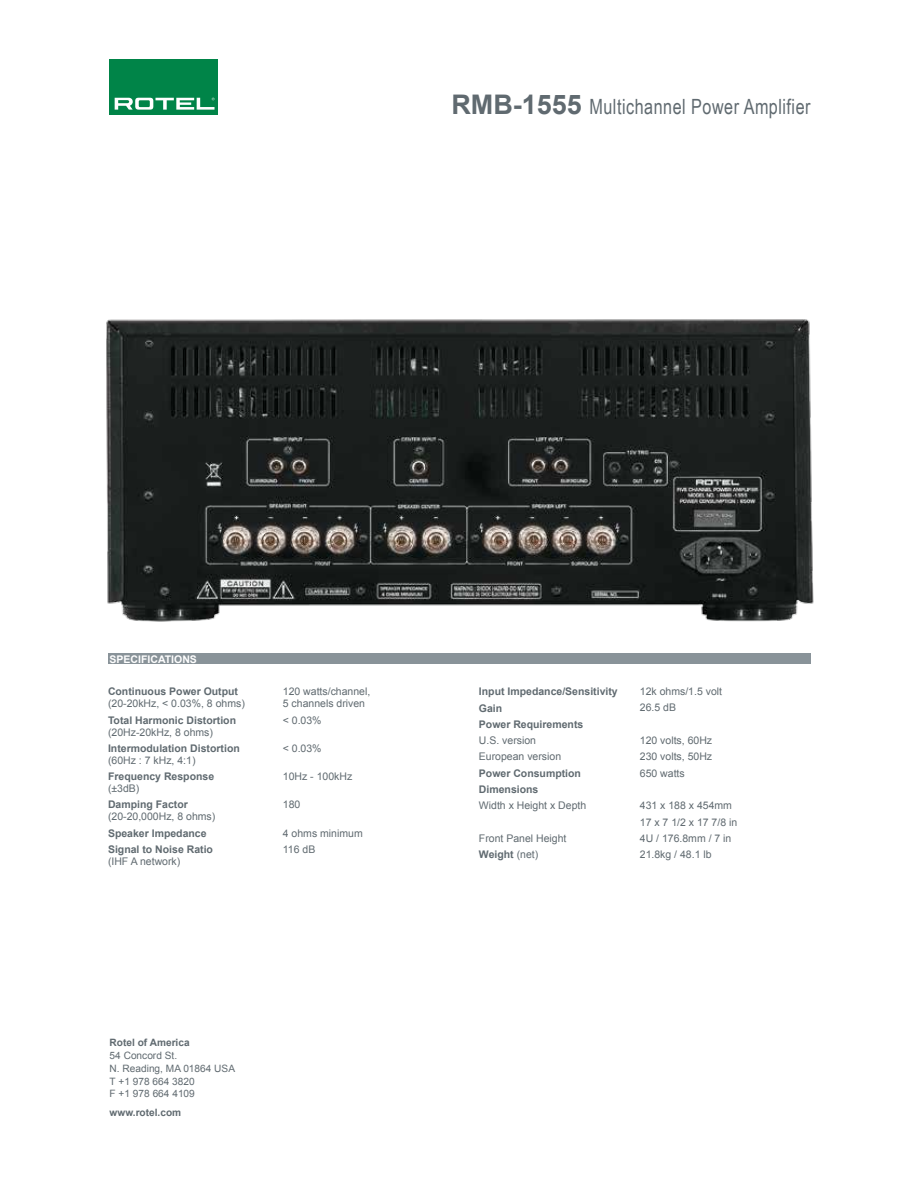
<style>
.page{position:relative;width:918px;height:1188px;background:#fff}
.page>*{position:absolute;margin:0;border:0;box-sizing:border-box;transform-origin:0 0}
.t1{font:21px "Arial Narrow";letter-spacing:.025em;color:#606a70;scale:.94 1}
.t2{font:10.5px/16.4px "Arial";color:#606a70}
.t3{font:700 10.5px/16.4px "Arial";color:#606a70}
.t4{font:700 10.5px "Arial";color:#fff}
.t5{font:10.2px/12.8px "Arial";color:#606a70}
.t6{font:700 10.2px "Arial";color:#606a70}
.s1{font-family:"Arial";font-weight:700;font-size:27px}
.s2{font-weight:700}
</style>
<div class="page">
<div style="left:108px;top:654px;width:703px;height:10px;background:#899399"></div>
<div style="left:109px;top:60px;width:108px;height:55px;background:#008448"></div>
<svg style="left:115px;top:98px;width:100px;height:12px"></svg>
<img style="left:106px;top:319px;width:708px;height:303px">
<h1 class="t1" style="left:451px;top:91px;width:384px"><span class="s1">RMB-1555</span> Multichannel Power Amplifier</h1>
<p class="t4" style="left:110px;top:652px;width:89px">SPECIFICATIONS</p>
<p class="t3" style="left:108px;top:684px;width:132px">Continuous Power Output</p>
<p class="t2" style="left:108px;top:695px;width:138px">(20-20kHz, &lt; 0.03%, 8 ohms)</p>
<p class="t3" style="left:108px;top:712px;width:130px">Total Harmonic Distortion</p>
<p class="t2" style="left:108px;top:724px;width:107px">(20Hz-20kHz, 8 ohms)</p>
<p class="t3" style="left:108px;top:740px;width:133px">Intermodulation Distortion</p>
<p class="t2" style="left:108px;top:752px;width:89px">(60Hz : 7 kHz, 4:1)</p>
<p class="t3" style="left:108px;top:769px;width:108px">Frequency Response</p>
<p class="t2" style="left:108px;top:780px;width:33px">(±3dB)</p>
<p class="t3" style="left:108px;top:797px;width:81px">Damping Factor</p>
<p class="t2" style="left:108px;top:809px;width:109px">(20-20,000Hz, 8 ohms)</p>
<p class="t3" style="left:108px;top:825px;width:107px">Speaker Impedance<br>Signal to Noise Ratio</p>
<p class="t2" style="left:108px;top:853px;width:74px">(IHF A network)</p>
<p class="t2" style="left:283px;top:686px;width:89px;line-height:12px">120 watts/channel,<br>5 channels driven</p>
<p class="t2" style="left:283px;top:712px;width:40px">&lt; 0.03%</p>
<p class="t2" style="left:283px;top:740px;width:40px">&lt; 0.03%</p>
<p class="t2" style="left:283px;top:768px;width:71px">10Hz - 100kHz</p>
<p class="t2" style="left:283px;top:797px;width:19px">180</p>
<p class="t2" style="left:283px;top:825px;width:81px">4 ohms minimum<br>116 dB</p>
<p class="t6" style="left:110px;top:1036px;width:82px">Rotel of America</p>
<p class="t5" style="left:110px;top:1049px;width:127px">54 Concord St.<br>N. Reading, MA 01864 USA<br>T +1 978 664 3820<br>F +1 978 664 4109</p>
<p class="t6" style="left:110px;top:1106px;width:73px">www.rotel.com</p>
<p class="t3" style="left:479px;top:684px;width:140px">Input Impedance/Sensitivity<br>Gain<br>Power Requirements</p>
<p class="t2" style="left:479px;top:732px;width:84px">U.S. version<br>European version</p>
<p class="t3" style="left:479px;top:765px;width:104px">Power Consumption<br>Dimensions</p>
<p class="t2" style="left:479px;top:798px;width:109px">Width x Height x Depth</p>
<p class="t2" style="left:479px;top:830px;width:89px">Front Panel Height<br><span class="s2">Weight</span> (net)</p>
<p class="t2" style="left:640px;top:683px;width:84px">12k ohms/1.5 volt<br>26.5 dB</p>
<p class="t2" style="left:640px;top:732px;width:74px;text-align:justify">120 volts, 60Hz 230 volts, 50Hz 650 watts</p>
<p class="t2" style="left:640px;top:798px;width:99px">431 x 188 x 454mm<br>17 x 7 1/2 x 17 7/8 in<br>4U / 176.8mm / 7 in<br>21.8kg / 48.1 lb</p>
</div>
